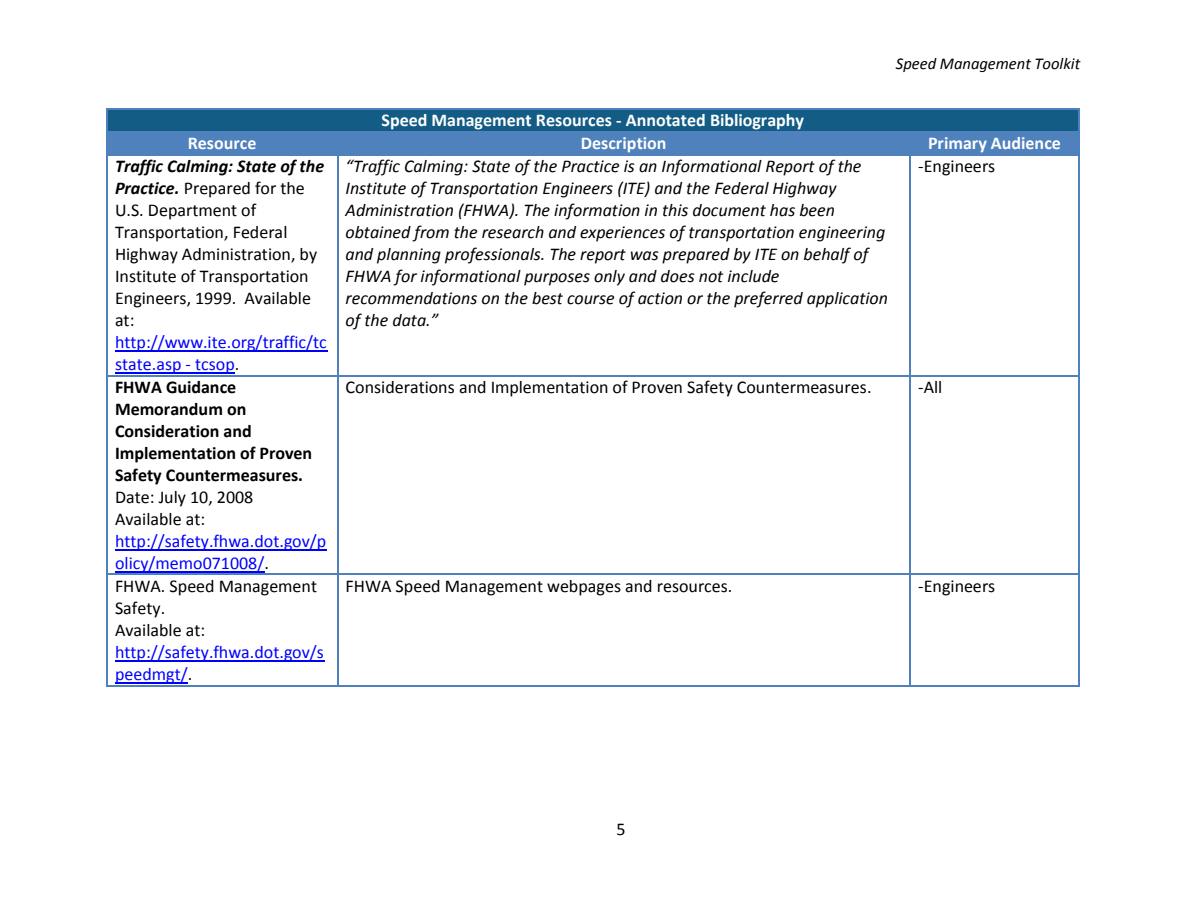
<style>
.page{position:relative;width:1188px;height:918px;background:#fff}
.page>*{position:absolute;margin:0;border:0;box-sizing:border-box;transform-origin:0 0}
.t1{font:italic 18px/21.9px "Calibri";color:#000}
.t2{font:18px/21.9px "Calibri";color:#000}
.t3{font:18px/21.9px "Calibri";color:#00f}
.t4{font:700 18px/21.9px "Calibri";color:#000}
.t5{font:700 18px "Calibri";color:#fff}
.t6{font:italic 16.5px "Calibri";color:#000}
.s1{font-weight:700;font-style:italic}
.s2{color:#000}
.s3{font-weight:400}
</style>
<div class="page">
<div style="left:115px;top:109px;width:956px;height:22px;background:#125c85"></div>
<hr style="left:107px;top:108px;width:972px;height:1px;background:#4f81bd">
<div style="left:107px;top:132px;width:230px;height:22px;background:#4f81bd"></div>
<div style="left:338px;top:132px;width:571px;height:22px;background:#4f81bd"></div>
<div style="left:911px;top:132px;width:168px;height:22px;background:#4f81bd"></div>
<hr style="left:107px;top:131px;width:230px;height:1px;background:#4f81bd">
<hr style="left:338px;top:131px;width:571px;height:1px;background:#4f81bd">
<hr style="left:911px;top:131px;width:168px;height:1px;background:#4f81bd">
<hr style="left:909px;top:132px;width:2px;height:22px;background:#4f81bd">
<hr style="left:115px;top:350px;width:212px;height:1px;background:#00f">
<hr style="left:115px;top:372px;width:120px;height:2px;background:#00f">
<svg style="left:106px;top:108px;width:1px;height:47px"></svg>
<hr style="left:107px;top:154px;width:230px;height:1px;background:#4f81bd">
<svg style="left:337px;top:131px;width:1px;height:24px"></svg>
<hr style="left:338px;top:154px;width:571px;height:1px;background:#4f81bd">
<hr style="left:911px;top:154px;width:168px;height:1px;background:#4f81bd">
<svg style="left:1079px;top:108px;width:1px;height:47px"></svg>
<hr style="left:106px;top:155px;width:1px;height:220px;background:#4f81bd">
<hr style="left:337px;top:155px;width:1px;height:220px;background:#4f81bd">
<hr style="left:909px;top:155px;width:2px;height:220px;background:#4f81bd">
<hr style="left:1079px;top:155px;width:1px;height:220px;background:#4f81bd">
<hr style="left:115px;top:549px;width:212px;height:1px;background:#00f">
<hr style="left:115px;top:571px;width:150px;height:1px;background:#00f">
<hr style="left:107px;top:375px;width:230px;height:1px;background:#4f81bd">
<hr style="left:338px;top:375px;width:571px;height:1px;background:#4f81bd">
<hr style="left:911px;top:375px;width:168px;height:1px;background:#4f81bd">
<hr style="left:106px;top:376px;width:1px;height:198px;background:#4f81bd">
<hr style="left:337px;top:376px;width:1px;height:198px;background:#4f81bd">
<hr style="left:909px;top:376px;width:2px;height:198px;background:#4f81bd">
<hr style="left:1079px;top:376px;width:1px;height:198px;background:#4f81bd">
<hr style="left:115px;top:660px;width:209px;height:1px;background:#00f">
<hr style="left:115px;top:682px;width:73px;height:1px;background:#00f">
<hr style="left:107px;top:574px;width:230px;height:1px;background:#4f81bd">
<hr style="left:338px;top:574px;width:571px;height:1px;background:#4f81bd">
<hr style="left:911px;top:574px;width:168px;height:1px;background:#4f81bd">
<hr style="left:106px;top:575px;width:1px;height:110px;background:#4f81bd">
<hr style="left:107px;top:685px;width:230px;height:1px;background:#4f81bd">
<hr style="left:337px;top:575px;width:1px;height:110px;background:#4f81bd">
<hr style="left:338px;top:685px;width:571px;height:1px;background:#4f81bd">
<hr style="left:909px;top:575px;width:2px;height:110px;background:#4f81bd">
<hr style="left:911px;top:685px;width:168px;height:1px;background:#4f81bd">
<hr style="left:1079px;top:575px;width:1px;height:110px;background:#4f81bd">
<p class="t5" style="left:382px;top:113px;width:424px">Speed Management Resources - Annotated Bibliography</p>
<p class="t6" style="left:896px;top:57px;width:186px">Speed Management Toolkit</p>
<p class="t5" style="left:188px;top:136px;width:70px">Resource</p>
<p class="t5" style="left:581px;top:136px;width:87px">Description</p>
<p class="t5" style="left:928px;top:136px;width:134px">Primary Audience</p>
<p class="t2" style="left:115px;top:157px;width:211px"><span class="s1">Traffic Calming: State of the<br>Practice.</span> Prepared for the<br>U.S. Department of<br>Transportation, Federal<br>Highway Administration, by<br>Institute of Transportation<br>Engineers, 1999. Available at:</p>
<p class="t3" style="left:115px;top:333px;width:213px">http://www.ite.org/traffic/tc state.asp - tcsop<span class="s2">.</span></p>
<p class="t1" style="left:346px;top:157px;width:544px">“Traffic Calming: State of the Practice is an Informational Report of the Institute of Transportation Engineers (ITE) and the Federal Highway Administration (FHWA). The information in this document has been obtained from the research and experiences of transportation engineering and planning professionals. The report was prepared by ITE on behalf of FHWA for informational purposes only and does not include recommendations on the best course of action or the preferred application of the data.”</p>
<p class="t2" style="left:918px;top:157px;width:79px">-Engineers</p>
<p class="t4" style="left:115px;top:378px;width:199px">FHWA Guidance<br>Memorandum on<br>Consideration and<br>Implementation of Proven<br>Safety Countermeasures.<br><span class="s3">Date: July 10, 2008</span></p>
<p class="t3" style="left:115px;top:510px;width:213px"><span class="s2">Available at: </span>http://safety.fhwa.dot.gov/p olicy/memo071008/<span class="s2">.</span></p>
<p class="t2" style="left:115px;top:577px;width:204px">FHWA. Speed Management<br>Safety.</p>
<p class="t3" style="left:115px;top:621px;width:210px"><span class="s2">Available at: </span>http://safety.fhwa.dot.gov/s peedmgt/<span class="s2">.</span></p>
<p class="t2" style="left:346px;top:378px;width:528px">Considerations and Implementation of Proven Safety Countermeasures.</p>
<p class="t2" style="left:918px;top:378px;width:26px">-All</p>
<p class="t2" style="left:346px;top:577px;width:388px">FHWA Speed Management webpages and resources.</p>
<p class="t2" style="left:918px;top:577px;width:79px">-Engineers</p>
<p class="t2" style="left:616px;top:820px;width:11px">5</p>
</div>
